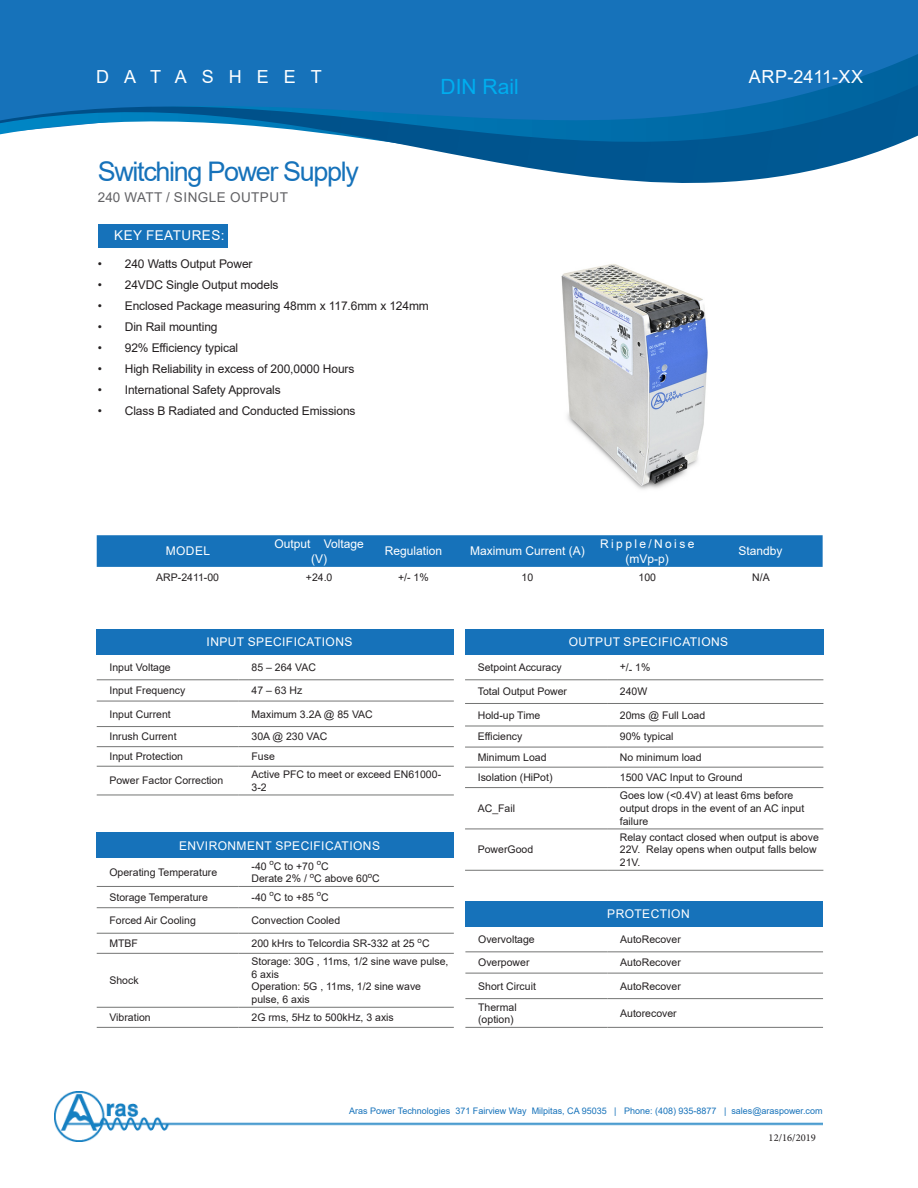
<style>
.page{position:relative;width:918px;height:1188px;background:#fff}
.page>*{position:absolute;margin:0;border:0;box-sizing:border-box;transform-origin:0 0}
.t1{font:27px "Arial";letter-spacing:-.05em;color:#1672ba}
.t2{font:21px "Arial";color:#00aeef}
.t3{font:18px "Arial";letter-spacing:.015em;color:#fff}
.t4{font:18px "Arial";letter-spacing:.835em;color:#fff}
.t5{font:13.5px "Arial";letter-spacing:.035em;color:#616164}
.t6{font:13.5px "Arial";letter-spacing:.035em;color:#fff}
.t7{font:12px "Arial";letter-spacing:-.01em;color:#231f20}
.t8{font:12px "Arial";letter-spacing:.035em;color:#fff}
.t9{font:12px/14.4px "Arial";color:#fff;text-align:center}
.t10{font:12px/14.4px "Arial";letter-spacing:.2em;color:#fff;text-align:center}
.t11{font:10.5px/12.6px "Arial";color:#231f20}
.t12{font:10.5px "Minion Pro";color:#231f20}
.t13{font:9px "Arial";color:#1672ba}
</style>
<div class="page">
<div style="left:0;top:0;width:918px;height:54px;background:#1672ba"></div>
<div style="left:0;top:54px;width:918px;height:31px;background:#1672ba"></div>
<svg style="left:0;top:85px;width:918px;height:98px"></svg>
<img style="left:54px;top:1092px;width:769px;height:49px">
<div style="left:98px;top:224px;width:129px;height:24px;background:#1672ba"></div>
<div style="left:97px;top:630px;width:357px;height:25px;background:#1672ba"></div>
<hr style="left:97px;top:701px;width:142px;height:1px;background:#747574">
<hr style="left:239px;top:701px;width:215px;height:1px;background:#747574">
<hr style="left:97px;top:726px;width:142px;height:1px;background:#747574">
<hr style="left:239px;top:726px;width:215px;height:1px;background:#747574">
<hr style="left:97px;top:746px;width:142px;height:1px;background:#747574">
<hr style="left:239px;top:746px;width:215px;height:1px;background:#747574">
<hr style="left:97px;top:766px;width:142px;height:1px;background:#747574">
<hr style="left:239px;top:766px;width:215px;height:1px;background:#747574">
<hr style="left:97px;top:795px;width:142px;height:1px;background:#747574">
<hr style="left:239px;top:795px;width:215px;height:1px;background:#747574">
<hr style="left:97px;top:680px;width:142px;height:1px;background:#747574">
<hr style="left:239px;top:680px;width:215px;height:1px;background:#747574">
<div style="left:465px;top:902px;width:358px;height:25px;background:#1672ba"></div>
<hr style="left:465px;top:973px;width:142px;height:1px;background:#747574">
<hr style="left:607px;top:973px;width:216px;height:1px;background:#747574">
<hr style="left:465px;top:998px;width:142px;height:1px;background:#747574">
<hr style="left:607px;top:998px;width:216px;height:1px;background:#747574">
<hr style="left:465px;top:1027px;width:142px;height:1px;background:#747574">
<hr style="left:607px;top:1027px;width:216px;height:1px;background:#747574">
<hr style="left:465px;top:952px;width:142px;height:1px;background:#747574">
<hr style="left:607px;top:952px;width:216px;height:1px;background:#747574">
<div style="left:97px;top:833px;width:357px;height:25px;background:#1672ba"></div>
<hr style="left:97px;top:907px;width:142px;height:1px;background:#747574">
<hr style="left:239px;top:907px;width:215px;height:1px;background:#747574">
<hr style="left:97px;top:933px;width:142px;height:1px;background:#747574">
<hr style="left:239px;top:933px;width:215px;height:1px;background:#747574">
<hr style="left:97px;top:953px;width:142px;height:1px;background:#747574">
<hr style="left:239px;top:953px;width:215px;height:1px;background:#747574">
<hr style="left:97px;top:1007px;width:142px;height:1px;background:#747574">
<hr style="left:239px;top:1007px;width:215px;height:1px;background:#747574">
<hr style="left:97px;top:1027px;width:142px;height:1px;background:#747574">
<hr style="left:239px;top:1027px;width:215px;height:1px;background:#747574">
<hr style="left:97px;top:886px;width:142px;height:1px;background:#747574">
<hr style="left:239px;top:886px;width:215px;height:1px;background:#747574">
<div style="left:97px;top:535px;width:726px;height:32px;background:#1672ba"></div>
<img style="left:561px;top:264px;width:147px;height:226px">
<div style="left:465px;top:630px;width:358px;height:25px;background:#1672ba"></div>
<hr style="left:465px;top:726px;width:142px;height:1px;background:#747574">
<hr style="left:607px;top:726px;width:216px;height:1px;background:#747574">
<hr style="left:465px;top:747px;width:142px;height:1px;background:#747574">
<hr style="left:607px;top:747px;width:216px;height:1px;background:#747574">
<hr style="left:465px;top:767px;width:142px;height:1px;background:#747574">
<hr style="left:607px;top:767px;width:216px;height:1px;background:#747574">
<hr style="left:465px;top:787px;width:142px;height:1px;background:#747574">
<hr style="left:607px;top:787px;width:216px;height:1px;background:#747574">
<hr style="left:465px;top:829px;width:142px;height:1px;background:#747574">
<hr style="left:607px;top:829px;width:216px;height:1px;background:#747574">
<hr style="left:465px;top:870px;width:142px;height:1px;background:#747574">
<hr style="left:607px;top:870px;width:216px;height:1px;background:#747574">
<hr style="left:465px;top:680px;width:142px;height:1px;background:#747574">
<hr style="left:607px;top:680px;width:216px;height:1px;background:#747574">
<hr style="left:465px;top:703px;width:142px;height:1px;background:#747574">
<hr style="left:607px;top:703px;width:216px;height:1px;background:#747574">
<p class="t4" style="left:96px;top:65px;width:227px">DATASHEET</p>
<p class="t3" style="left:749px;top:65px;width:116px">ARP-2411-XX</p>
<p class="t2" style="left:441px;top:73px;width:80px">DIN Rail</p>
<p class="t1" style="left:98px;top:153px;width:263px">Switching Power Supply</p>
<p class="t5" style="left:98px;top:188px;width:192px">240 WATT / SINGLE OUTPUT</p>
<p class="t6" style="left:114px;top:226px;width:112px">KEY FEATURES:</p>
<p class="t7" style="left:98px;top:256px;width:156px">• 240 Watts Output Power</p>
<p class="t7" style="left:98px;top:277px;width:182px">• 24VDC Single Output models</p>
<p class="t7" style="left:98px;top:298px;width:333px">• Enclosed Package measuring 48mm x 117.6mm x 124mm</p>
<p class="t7" style="left:98px;top:319px;width:121px">• Din Rail mounting</p>
<p class="t7" style="left:98px;top:340px;width:142px">• 92% Efficiency typical</p>
<p class="t7" style="left:98px;top:361px;width:258px">• High Reliability in excess of 200,0000 Hours</p>
<p class="t7" style="left:98px;top:382px;width:184px">• International Safety Approvals</p>
<p class="t7" style="left:98px;top:403px;width:259px">• Class B Radiated and Conducted Emissions</p>
<p class="t8" style="left:166px;top:543px;width:46px">MODEL</p>
<p class="t9" style="left:274px;top:537px;width:91px">Output Voltage (V)</p>
<p class="t9" style="left:385px;top:544px;width:59px">Regulation</p>
<p class="t9" style="left:470px;top:544px;width:116px">Maximum Current (A)</p>
<p class="t10" style="left:600px;top:537px;width:96px">Ripple/Noise (mVp-p)</p>
<p class="t9" style="left:739px;top:544px;width:46px">Standby</p>
<p class="t11" style="left:156px;top:571px;width:64px">ARP-2411-00</p>
<p class="t11" style="left:306px;top:571px;width:28px">+24.0</p>
<p class="t11" style="left:398px;top:571px;width:32px">+/- 1%</p>
<p class="t11" style="left:522px;top:571px;width:13px">10</p>
<p class="t11" style="left:639px;top:571px;width:19px">100</p>
<p class="t11" style="left:752px;top:571px;width:19px">N/A</p>
<p class="t8" style="left:207px;top:634px;width:147px">INPUT SPECIFICATIONS</p>
<p class="t11" style="left:109px;top:661px;width:63px">Input Voltage</p>
<p class="t11" style="left:252px;top:661px;width:66px">85 – 264 VAC</p>
<p class="t11" style="left:109px;top:684px;width:77px">Input Frequency</p>
<p class="t11" style="left:252px;top:684px;width:52px">47 – 63 Hz</p>
<p class="t11" style="left:109px;top:708px;width:63px">Input Current</p>
<p class="t11" style="left:252px;top:708px;width:123px">Maximum 3.2A @ 85 VAC</p>
<p class="t11" style="left:109px;top:730px;width:69px">Inrush Current</p>
<p class="t11" style="left:252px;top:730px;width:77px">30A @ 230 VAC</p>
<p class="t11" style="left:109px;top:750px;width:75px">Input Protection</p>
<p class="t11" style="left:252px;top:750px;width:25px">Fuse</p>
<p class="t11" style="left:109px;top:774px;width:115px">Power Factor Correction</p>
<p class="t11" style="left:252px;top:768px;width:191px">Active PFC to meet or exceed EN61000-<br>3-2</p>
<p class="t8" style="left:179px;top:837px;width:202px">ENVIRONMENT SPECIFICATIONS</p>
<p class="t11" style="left:109px;top:866px;width:109px">Operating Temperature</p>
<p class="t11" style="left:252px;top:860px;width:79px">-40 <sup>o</sup>C to +70 <sup>o</sup>C</p>
<p class="t11" style="left:252px;top:872px;width:130px">Derate 2% / <sup>o</sup>C above 60<sup>o</sup>C</p>
<p class="t11" style="left:109px;top:891px;width:100px">Storage Temperature</p>
<p class="t11" style="left:252px;top:891px;width:79px">-40 <sup>o</sup>C to +85 <sup>o</sup>C</p>
<p class="t11" style="left:109px;top:914px;width:88px">Forced Air Cooling</p>
<p class="t11" style="left:252px;top:914px;width:90px">Convection Cooled</p>
<p class="t11" style="left:109px;top:937px;width:30px">MTBF</p>
<p class="t11" style="left:252px;top:937px;width:180px">200 kHrs to Telcordia SR-332 at 25 <sup>o</sup>C</p>
<p class="t11" style="left:109px;top:974px;width:31px">Shock</p>
<p class="t11" style="left:252px;top:955px;width:199px">Storage: 30G , 11ms, 1/2 sine wave pulse,<br>6 axis<br>Operation: 5G , 11ms, 1/2 sine wave pulse, 6 axis</p>
<p class="t11" style="left:109px;top:1011px;width:43px">Vibration</p>
<p class="t11" style="left:252px;top:1011px;width:144px">2G rms, 5Hz to 500kHz, 3 axis</p>
<p class="t8" style="left:569px;top:634px;width:161px">OUTPUT SPECIFICATIONS</p>
<p class="t11" style="left:478px;top:661px;width:86px">Setpoint Accuracy</p>
<p class="t11" style="left:620px;top:661px;width:32px">+/- 1%</p>
<p class="t11" style="left:478px;top:685px;width:91px">Total Output Power</p>
<p class="t11" style="left:620px;top:685px;width:29px">240W</p>
<p class="t11" style="left:478px;top:709px;width:64px">Hold-up Time</p>
<p class="t11" style="left:620px;top:709px;width:87px">20ms @ Full Load</p>
<p class="t11" style="left:478px;top:730px;width:46px">Efficiency</p>
<p class="t11" style="left:620px;top:730px;width:55px">90% typical</p>
<p class="t11" style="left:478px;top:751px;width:70px">Minimum Load</p>
<p class="t11" style="left:620px;top:751px;width:83px">No minimum load</p>
<p class="t11" style="left:478px;top:771px;width:76px">Isolation (HiPot)</p>
<p class="t11" style="left:620px;top:771px;width:124px">1500 VAC Input to Ground</p>
<p class="t11" style="left:478px;top:802px;width:39px">AC_Fail</p>
<p class="t11" style="left:620px;top:789px;width:186px">Goes low (&lt;0.4V) at least 6ms before output drops in the event of an AC input failure</p>
<p class="t11" style="left:478px;top:843px;width:57px">PowerGood</p>
<p class="t11" style="left:620px;top:831px;width:201px">Relay contact closed when output is above<br>22V. Relay opens when output falls below<br>21V.</p>
<p class="t8" style="left:607px;top:906px;width:84px">PROTECTION</p>
<p class="t11" style="left:478px;top:933px;width:58px">Overvoltage</p>
<p class="t11" style="left:620px;top:933px;width:62px">AutoRecover</p>
<p class="t11" style="left:478px;top:956px;width:53px">Overpower</p>
<p class="t11" style="left:620px;top:956px;width:62px">AutoRecover</p>
<p class="t11" style="left:478px;top:980px;width:59px">Short Circuit</p>
<p class="t11" style="left:620px;top:980px;width:62px">AutoRecover</p>
<p class="t11" style="left:478px;top:1000px;width:40px">Thermal (option)</p>
<p class="t11" style="left:620px;top:1007px;width:58px">Autorecover</p>
<p class="t13" style="left:349px;top:1104px;width:475px">Aras Power Technologies 371 Fairview Way Milpitas, CA 95035 | Phone: (408) 935-8877 | sales@araspower.com</p>
<p class="t12" style="left:769px;top:1131px;width:49px">12/16/2019</p>
</div>
